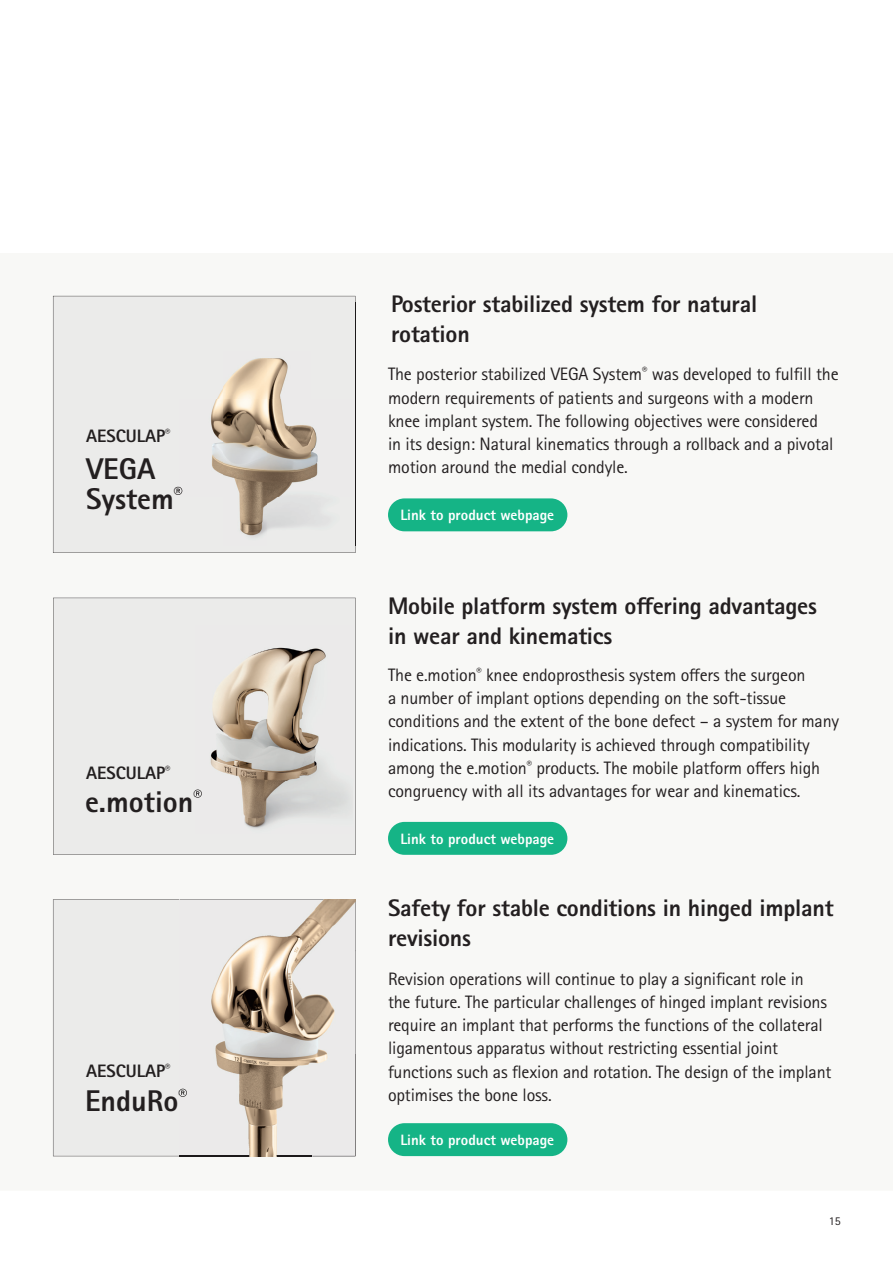
<style>
.page{position:relative;width:893px;height:1263px;background:#fff}
.page>*{position:absolute;margin:0;border:0;box-sizing:border-box;transform-origin:0 0}
.t1{font:800 30px/30px "Rotis Sans Serif Pro";color:#231f20}
.t2{font:800 24px/30px "Rotis Sans Serif Pro";letter-spacing:-.01em;color:#231f20}
.t3{font:18px/23.2px "Rotis Sans Serif Pro";letter-spacing:-.01em;color:#231f20}
.t4{font:800 18px "Rotis Sans Serif Pro";color:#231f20}
.t5{font:800 15px "Rotis Sans Serif Pro";color:#fff}
.t6{font:12px "Rotis Sans Serif Pro";color:#231f20}
</style>
<div class="page">
<div style="left:388px;top:498px;width:179px;height:33px;background:#15b486;border-radius:16px"></div>
<div style="left:388px;top:822px;width:179px;height:33px;background:#15b486;border-radius:16px"></div>
<div style="left:388px;top:1123px;width:179px;height:33px;background:#15b486;border-radius:16px"></div>
<div style="left:53px;top:296px;width:302px;height:257px;background:#ebebea"></div>
<img style="left:180px;top:303px;width:176px;height:243px">
<svg style="left:180px;top:487px;width:2px;height:8px"></svg>
<div style="left:53px;top:598px;width:303px;height:257px;background:#ebebea"></div>
<img style="left:196px;top:625px;width:157px;height:208px">
<svg style="left:196px;top:789px;width:6px;height:9px"></svg>
<img style="left:187px;top:899px;width:169px;height:52px">
<img style="left:312px;top:951px;width:44px;height:206px">
<img style="left:180px;top:1156px;width:132px;height:1px">
<img style="left:187px;top:951px;width:124px;height:205px">
<img style="left:187px;top:900px;width:168px;height:51px">
<img style="left:311px;top:951px;width:44px;height:205px">
<div style="left:53px;top:899px;width:134px;height:257px;background:#ebebea"></div>
<p class="t4" style="left:86px;top:424px;width:86px">AESCULAP<sup>®</sup></p>
<h1 class="t1" style="left:86px;top:454px;width:98px">VEGA<br>System<sup>®</sup></h1>
<p class="t4" style="left:86px;top:761px;width:86px">AESCULAP<sup>®</sup></p>
<h1 class="t1" style="left:85px;top:786px;width:119px">e.motion<sup>®</sup></h1>
<p class="t4" style="left:86px;top:1059px;width:86px">AESCULAP<sup>®</sup></p>
<h1 class="t1" style="left:85px;top:1086px;width:104px">EnduRo<sup>®</sup></h1>
<h2 class="t2" style="left:391px;top:289px;width:368px">Posterior stabilized system for natural rotation</h2>
<p class="t3" style="left:388px;top:363px;width:452px">The posterior stabilized VEGA System<sup>®</sup> was developed to fulfill the modern requirements of patients and surgeons with a modern knee implant system. The following objectives were considered<br>in its design: Natural kinematics through a rollback and a pivotal motion around the medial condyle.</p>
<p class="t5" style="left:400px;top:505px;width:155px">Link to product webpage</p>
<h2 class="t2" style="left:388px;top:591px;width:430px">Mobile platform system offering advantages in wear and kinematics</h2>
<p class="t3" style="left:388px;top:663px;width:453px">The e.motion<sup>®</sup> knee endoprosthesis system offers the surgeon<br>a number of implant options depending on the soft-tissue conditions and the extent of the bone defect – a system for many indications. This modularity is achieved through compatibility among the e.motion<sup>®</sup> products. The mobile platform offers high congruency with all its advantages for wear and kinematics.</p>
<p class="t5" style="left:400px;top:829px;width:155px">Link to product webpage</p>
<h2 class="t2" style="left:388px;top:893px;width:447px">Safety for stable conditions in hinged implant revisions</h2>
<p class="t3" style="left:388px;top:967px;width:445px">Revision operations will continue to play a significant role in<br>the future. The particular challenges of hinged implant revisions require an implant that performs the functions of the collateral ligamentous apparatus without restricting essential joint functions such as flexion and rotation. The design of the implant optimises the bone loss.</p>
<p class="t5" style="left:400px;top:1130px;width:155px">Link to product webpage</p>
<p class="t6" style="left:829px;top:1213px;width:13px">15</p>
</div>
